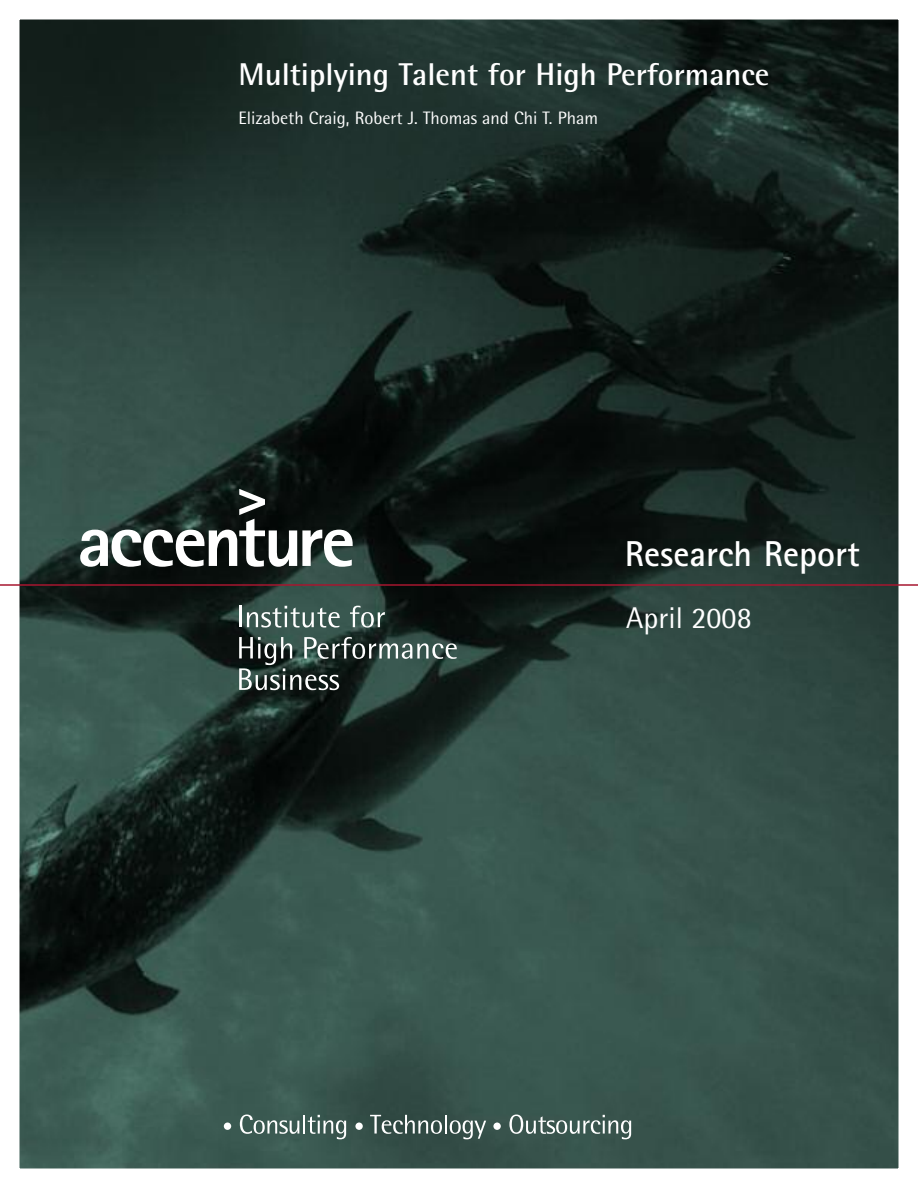
<style>
.page{position:relative;width:918px;height:1188px;background:#fff}
.page>*{position:absolute;margin:0;border:0;box-sizing:border-box;transform-origin:0 0}
.t1{font:700 36px "Agfa Rotis Sans Serif";color:#fff}
.t2{font:700 31.5px "Agfa Rotis Semisans";color:#fff}
.t3{font:30px "Agfa Rotis Semisans";color:#fff}
.t4{font:18px "Agfa Rotis Semisans";color:#fff}
</style>
<div class="page">
<img style="left:21px;top:21px;width:876px;height:1146px">
<div style="left:224px;top:1123px;width:7px;height:7px;background:#fff;border-radius:50%"></div>
<svg style="left:240px;top:1115px;width:106px;height:24px;background:#657d76"></svg>
<div style="left:355px;top:1123px;width:8px;height:7px;background:#fff;border-radius:50%"></div>
<svg style="left:370px;top:1115px;width:116px;height:24px;background:#5d716c"></svg>
<div style="left:493px;top:1123px;width:8px;height:7px;background:#fff;border-radius:50%"></div>
<svg style="left:509px;top:1115px;width:122px;height:24px;background:#637973"></svg>
<hr style="left:0;top:584px;width:918px;height:2px;background:#a7162f">
<hr style="left:239px;top:606px;width:3px;height:21px;background:#fff">
<svg style="left:247px;top:606px;width:93px;height:22px"></svg>
<svg style="left:350px;top:606px;width:35px;height:22px"></svg>
<svg style="left:239px;top:637px;width:218px;height:53px;background:#445550"></svg>
<svg style="left:80px;top:489px;width:273px;height:78px"></svg>
<h2 class="t2" style="left:238px;top:63px;width:533px">Multiplying Talent for High Performance</h2>
<p class="t4" style="left:238px;top:111px;width:361px">Elizabeth Craig, Robert J. Thomas and Chi T. Pham</p>
<h1 class="t1" style="left:625px;top:541px;width:237px">Research Report</h1>
<h3 class="t3" style="left:626px;top:607px;width:127px">April 2008</h3>
</div>
